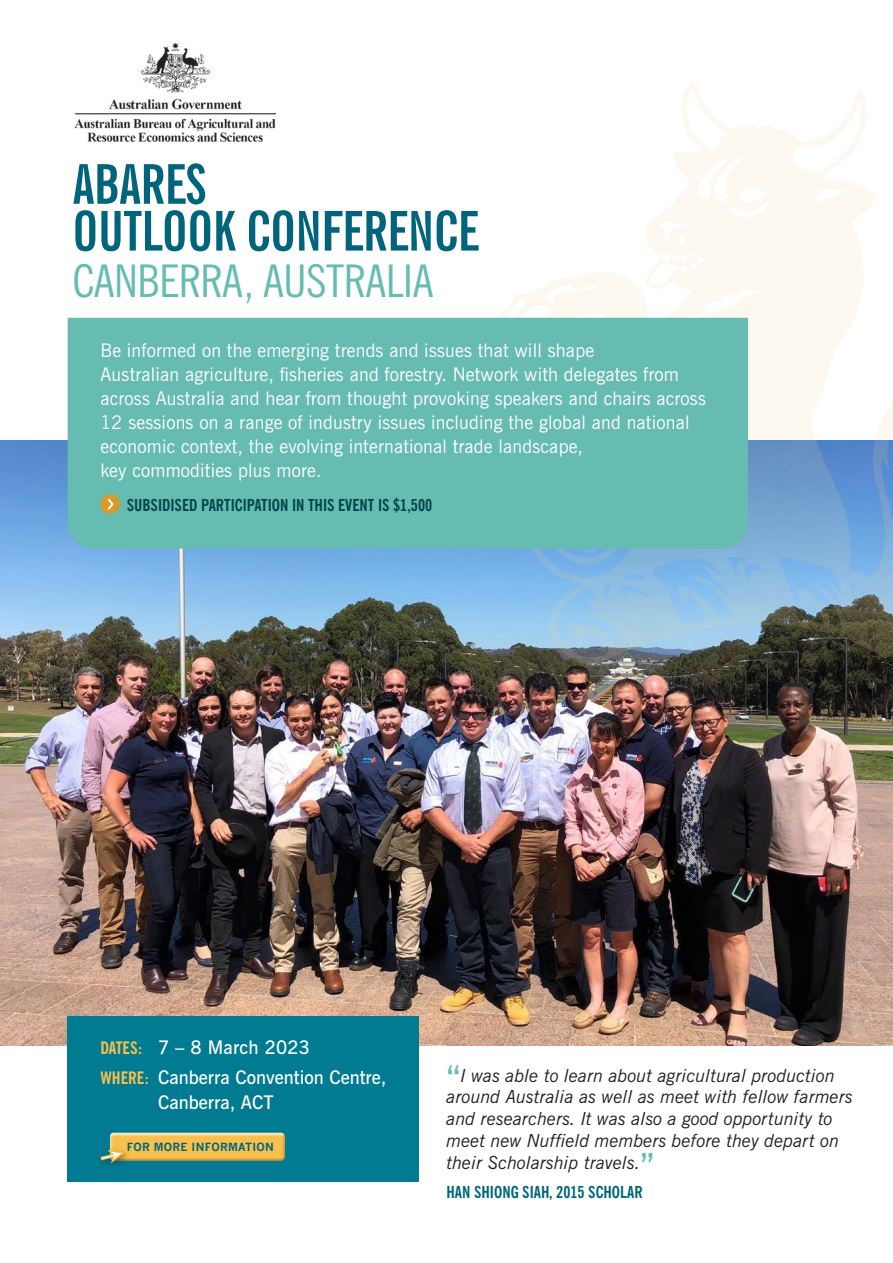
<style>
.page{position:relative;width:893px;height:1263px;background:#fff}
.page>*{position:absolute;margin:0;border:0;box-sizing:border-box;transform-origin:0 0}
.t1{font:700 extra-condensed 54.75px/46.8px "News Gothic BT";letter-spacing:-.01em;color:#00657c;scale:1.05 1}
.t2{font:condensed 45px "News Gothic BT";letter-spacing:-.01em;color:#66bcb0;scale:1.05 1}
.t3{font:18.75px/24px "News Gothic BT";letter-spacing:.01em;color:#fff}
.t4{font:600 18.75px/29.4px "News Gothic BT";color:#fff}
.t5{font:italic 18px/21.9px "News Gothic BT";color:#231f20}
.t6{font:700 condensed 16.5px "News Gothic BT";color:#004650}
.t7{font:700 condensed 16.5px "News Gothic BT";color:#00657c}
.t8{font:700 11.1px "News Gothic";letter-spacing:.02em;color:#00657c}
.s1{font-weight:700;font-stretch:condensed;font-size:17.25px;color:#f9c04e}
.s2{font-weight:600;font-style:normal;font-size:33px;color:#66bcb0}
</style>
<div class="page">
<img style="left:0;top:441px;width:893px;height:605px">
<svg style="left:487px;top:79px;width:406px;height:587px"></svg>
<div style="left:68px;top:318px;width:680px;height:231px;background:#66bcb0"></div>
<div style="left:68px;top:1016px;width:351px;height:165px;background:#017b91"></div>
<div style="left:101px;top:494px;width:19px;height:20px;background:#da9a26;border-radius:50%"></div>
<svg style="left:108px;top:499px;width:6px;height:11px"></svg>
<div style="left:110px;top:1132px;width:177px;height:30px;background:#231f20;opacity:.32"></div>
<div style="left:97px;top:1147px;width:34px;height:23px;background:#231f20;opacity:.49"></div>
<svg style="left:100px;top:1149px;width:26px;height:16px"></svg>
<img style="left:74px;top:42px;width:203px;height:100px">
<h1 class="t1" style="left:72px;top:160px;width:389px">ABARES<br>OUTLOOK CONFERENCE</h1>
<h2 class="t2" style="left:72px;top:254px;width:345px">CANBERRA, AUSTRALIA</h2>
<p class="t3" style="left:100px;top:338px;width:607px">Be informed on the emerging trends and issues that will shape<br>Australian agriculture, fisheries and forestry. Network with delegates from across Australia and hear from thought provoking speakers and chairs across 12 sessions on a range of industry issues including the global and national economic context, the evolving international trade landscape,<br>key commodities plus more.</p>
<p class="t6" style="left:127px;top:495px;width:307px">SUBSIDISED PARTICIPATION IN THIS EVENT IS $1,500</p>
<p class="t4" style="left:100px;top:1032px;width:287px"><span class="s1">DATES:</span> 7 – 8 March 2023<br><span class="s1">WHERE:</span> Canberra Convention Centre,</p>
<p class="t4" style="left:158px;top:1087px;width:117px">Canberra, ACT</p>
<p class="t8" style="left:127px;top:1140px;width:148px">FOR MORE INFORMATION</p>
<p class="t5" style="left:446px;top:1064px;width:408px"><span class="s2">“</span>I was able to learn about agricultural production around Australia as well as meet with fellow farmers and researchers. It was also a good opportunity to meet new Nuffield members before they depart on their Scholarship travels.<span class="s2">”</span></p>
<p class="t7" style="left:446px;top:1181px;width:198px">HAN SHIONG SIAH, 2015 SCHOLAR</p>
</div>
